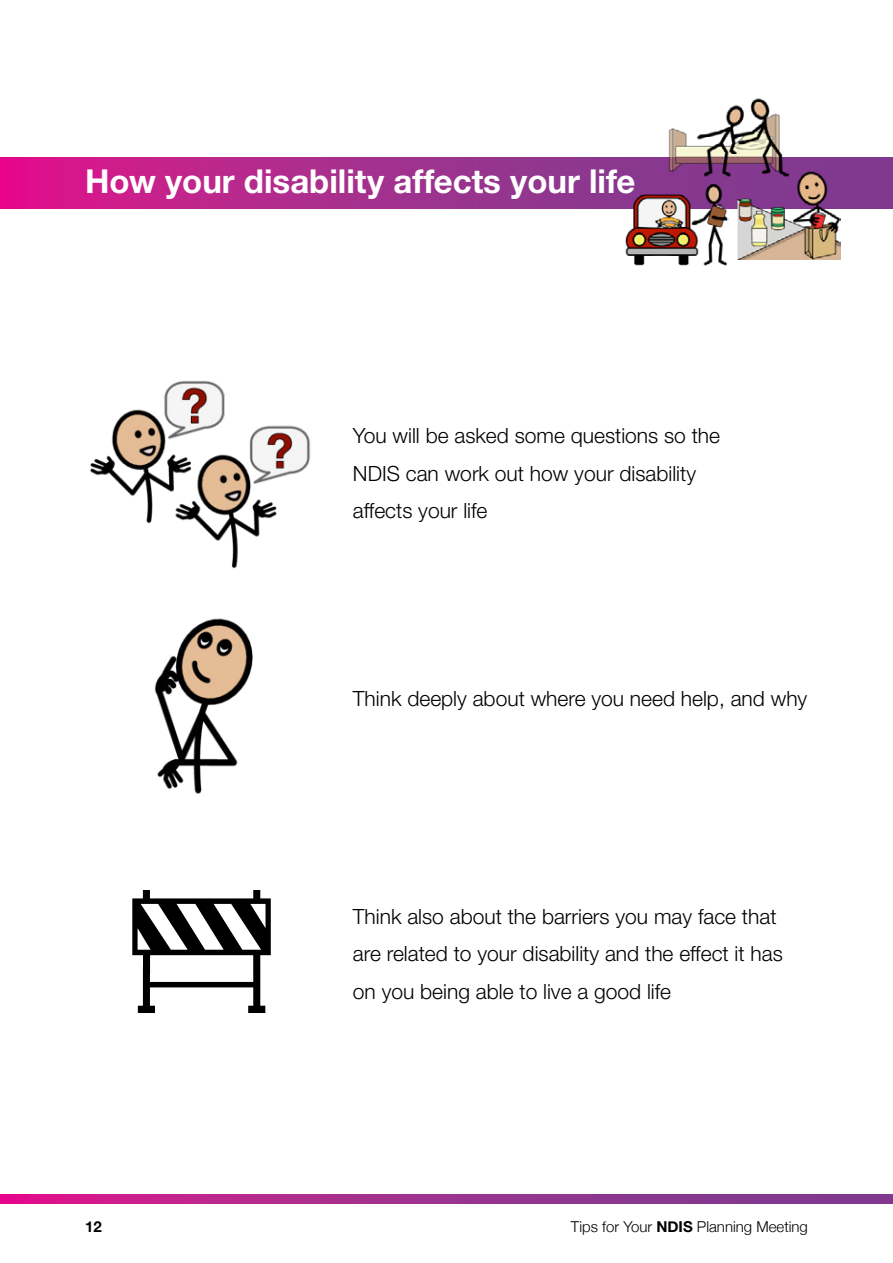
<style>
.page{position:relative;width:893px;height:1263px;background:#fff}
.page>*{position:absolute;margin:0;border:0;box-sizing:border-box;transform-origin:0 0}
.Heading{font:700 33px "Helvetica Neue CE";color:#fff}
.Body{font:300 21px/37.5px "Helvetica Neue CE";color:#000}
.t1{font:300 15px "Helvetica Neue";color:#000}
.t2{font:700 15px "Helvetica Neue";color:#000}
.s1{font-weight:700}
</style>
<div class="page">
<svg style="left:0;top:1195px;width:893px;height:8px;background:#a32e8d"></svg>
<svg style="left:0;top:157px;width:893px;height:51px;background:#aa2b8d"></svg>
<img style="left:668px;top:98px;width:121px;height:91px">
<img style="left:738px;top:171px;width:103px;height:88px">
<img style="left:624px;top:177px;width:104px;height:88px">
<img style="left:90px;top:380px;width:221px;height:189px">
<img style="left:154px;top:618px;width:99px;height:176px">
<svg style="left:132px;top:890px;width:139px;height:123px"></svg>
<p class="Heading" style="left:85px;top:161px;width:552px">How your disability affects your life</p>
<p class="Body" style="left:353px;top:417px;width:369px">You will be asked some questions so the<br>NDIS can work out how your disability affects your life</p>
<p class="Body" style="left:353px;top:679px;width:456px">Think deeply about where you need help, and why</p>
<p class="Body" style="left:353px;top:897px;width:431px">Think also about the barriers you may face that are related to your disability and the effect it has on you being able to live a good life</p>
<p class="t2" style="left:85px;top:1215px;width:18px">12</p>
<p class="t1" style="left:571px;top:1214px;width:239px">Tips for Your <span class="s1">NDIS</span> Planning Meeting</p>
</div>
